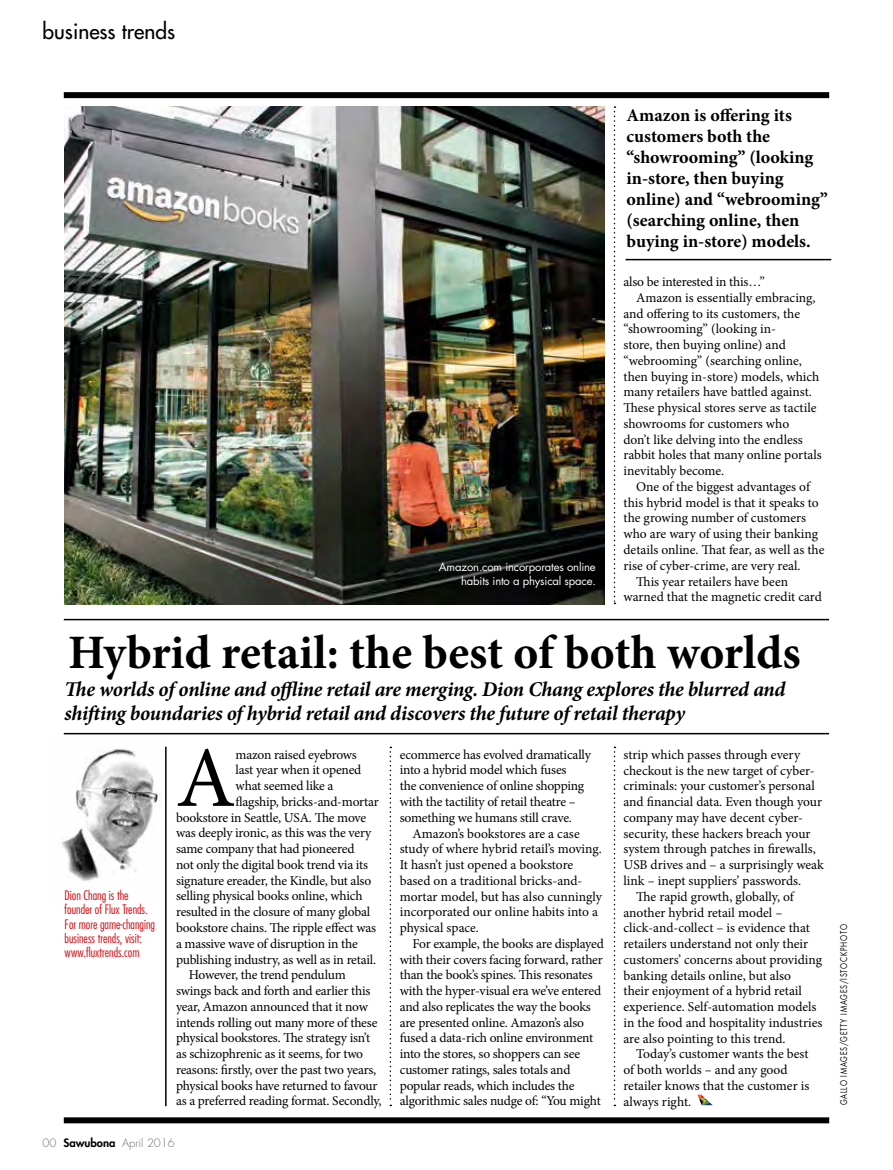
<style>
.page{position:relative;width:893px;height:1170px;background:#fff}
.page>*{position:absolute;margin:0;border:0;box-sizing:border-box;transform-origin:0 0}
.t1{font:86.25px "Minion Pro";color:#000}
.t2{font:700 48px "Minion Pro";color:#000}
.t3{font:italic 700 21px/24px "Minion Pro";letter-spacing:-.015em;color:#000}
.t4{font:500 21px "Futura Std";color:#000}
.t5{font:700 18px/21px "Minion Pro";color:#000}
.t6{font:13.5px/15.8px "Minion Pro";letter-spacing:-.01em;color:#000}
.t7{font:300 condensed 12.75px/14.2px "Futura Std";color:#d20910}
.t8{font:11.25px/14.2px "Futura Std";letter-spacing:-.015em;color:#fff;text-align:right}
.t9{font:300 11.25px "Futura Std";color:#6f6f6f}
.t10{font:9px "Futura Std";letter-spacing:.1em;color:#000;scale:.78 1}
.s1{font-weight:800;color:#000}
</style>
<div class="page">
<img style="left:61px;top:748px;width:100px;height:133px">
<img style="left:697px;top:1094px;width:16px;height:11px">
<div style="left:64px;top:1117px;width:765px;height:6px;background:#000"></div>
<div style="left:64px;top:92px;width:765px;height:6px;background:#000"></div>
<hr style="left:165px;top:746px;width:2px;height:360px;background:#000">
<svg style="left:390px;top:746px;width:1px;height:360px"></svg>
<svg style="left:614px;top:746px;width:1px;height:360px"></svg>
<svg style="left:614px;top:106px;width:1px;height:498px"></svg>
<hr style="left:626px;top:259px;width:205px;height:1px;background:#000">
<hr style="left:64px;top:732px;width:765px;height:2px;background:#000">
<hr style="left:64px;top:618px;width:765px;height:2px;background:#000">
<img style="left:65px;top:106px;width:540px;height:498px">
<h3 class="t4" style="left:43px;top:18px;width:134px">business trends</h3>
<p class="t8" style="left:439px;top:559px;width:158px">Amazon.com incorporates online habits into a physical space.</p>
<h3 class="t5" style="left:627px;top:104px;width:203px">Amazon is offering its customers both the “showrooming” (looking in-store, then buying online) and “webrooming” (searching online, then buying in-store) models.</h3>
<p class="t6" style="left:623px;top:274px;width:143px">also be interested in this…”</p>
<p class="t6" style="left:636px;top:289px;width:181px">Amazon is essentially embracing,</p>
<p class="t6" style="left:623px;top:305px;width:178px">and offering to its customers, the</p>
<p class="t6" style="left:623px;top:321px;width:154px">“showrooming” (looking in-</p>
<p class="t6" style="left:623px;top:337px;width:164px">store, then buying online) and</p>
<p class="t6" style="left:623px;top:352px;width:180px">“webrooming” (searching online,</p>
<p class="t6" style="left:623px;top:368px;width:197px">then buying in-store) models, which</p>
<p class="t6" style="left:623px;top:384px;width:190px">many retailers have battled against.</p>
<p class="t6" style="left:623px;top:400px;width:195px">These physical stores serve as tactile</p>
<p class="t6" style="left:623px;top:415px;width:167px">showrooms for customers who</p>
<p class="t6" style="left:623px;top:431px;width:181px">don’t like delving into the endless</p>
<p class="t6" style="left:623px;top:447px;width:200px">rabbit holes that many online portals</p>
<p class="t6" style="left:623px;top:463px;width:102px">inevitably become.</p>
<p class="t6" style="left:636px;top:479px;width:175px">One of the biggest advantages of</p>
<p class="t6" style="left:623px;top:494px;width:197px">this hybrid model is that it speaks to</p>
<p class="t6" style="left:623px;top:510px;width:184px">the growing number of customers</p>
<p class="t6" style="left:623px;top:526px;width:196px">who are wary of using their banking</p>
<p class="t6" style="left:623px;top:542px;width:203px">details online. That fear, as well as the</p>
<p class="t6" style="left:623px;top:557px;width:179px">rise of cyber-crime, are very real.</p>
<p class="t6" style="left:636px;top:573px;width:153px">This year retailers have been</p>
<p class="t6" style="left:623px;top:589px;width:200px">warned that the magnetic credit card</p>
<h2 class="t2" style="left:68px;top:619px;width:734px">Hybrid retail: the best of both worlds</h2>
<h3 class="t3" style="left:65px;top:676px;width:722px">The worlds of online and offline retail are merging. Dion Chang explores the blurred and shifting boundaries of hybrid retail and discovers the future of retail therapy</h3>
<p class="t7" style="left:65px;top:888px;width:92px">Dion Chang is the founder of Flux Trends.<br>For more game-changing business trends, visit: www.fluxtrends.com</p>
<h1 class="t1" style="left:176px;top:720px;width:61px">A</h1>
<p class="t6" style="left:236px;top:746px;width:123px">mazon raised eyebrows</p>
<p class="t6" style="left:236px;top:762px;width:127px">last year when it opened</p>
<p class="t6" style="left:236px;top:778px;width:99px">what seemed like a</p>
<p class="t6" style="left:236px;top:793px;width:145px">flagship, bricks-and-mortar</p>
<p class="t6" style="left:176px;top:809px;width:192px">bookstore in Seattle, USA. The move</p>
<p class="t6" style="left:176px;top:825px;width:197px">was deeply ironic, as this was the very</p>
<p class="t6" style="left:176px;top:841px;width:180px">same company that had pioneered</p>
<p class="t6" style="left:176px;top:856px;width:194px">not only the digital book trend via its</p>
<p class="t6" style="left:176px;top:872px;width:197px">signature ereader, the Kindle, but also</p>
<p class="t6" style="left:176px;top:888px;width:188px">selling physical books online, which</p>
<p class="t6" style="left:176px;top:904px;width:196px">resulted in the closure of many global</p>
<p class="t6" style="left:176px;top:919px;width:202px">bookstore chains. The ripple effect was</p>
<p class="t6" style="left:176px;top:935px;width:183px">a massive wave of disruption in the</p>
<p class="t6" style="left:176px;top:951px;width:202px">publishing industry, as well as in retail.</p>
<p class="t6" style="left:189px;top:967px;width:158px">However, the trend pendulum</p>
<p class="t6" style="left:176px;top:982px;width:196px">swings back and forth and earlier this</p>
<p class="t6" style="left:176px;top:998px;width:193px">year, Amazon announced that it now</p>
<p class="t6" style="left:176px;top:1014px;width:203px">intends rolling out many more of these</p>
<p class="t6" style="left:176px;top:1030px;width:196px">physical bookstores. The strategy isn’t</p>
<p class="t6" style="left:176px;top:1045px;width:189px">as schizophrenic as it seems, for two</p>
<p class="t6" style="left:176px;top:1061px;width:202px">reasons: firstly, over the past two years,</p>
<p class="t6" style="left:176px;top:1077px;width:203px">physical books have returned to favour</p>
<p class="t6" style="left:176px;top:1093px;width:207px">as a preferred reading format. Secondly,</p>
<p class="t9" style="left:43px;top:1136px;width:134px">00 <span class="s1">Sawubona</span> April 2016</p>
<p class="t6" style="left:400px;top:746px;width:193px">ecommerce has evolved dramatically into a hybrid model which fuses<br>the convenience of online shopping with the tactility of retail theatre – something we humans still crave.</p>
<p class="t6" style="left:400px;top:825px;width:204px;text-indent:13px">Amazon’s bookstores are a case study of where hybrid retail’s moving.<br>It hasn’t just opened a bookstore based on a traditional bricks-and&shy;mortar model, but has also cunningly incorporated our online habits into a physical space.</p>
<p class="t6" style="left:400px;top:935px;width:206px;text-indent:13px">For example, the books are displayed with their covers facing forward, rather than the book’s spines. This resonates with the hyper-visual era we’ve entered and also replicates the way the books are presented online. Amazon’s also fused a data-rich online environment into the stores, so shoppers can see customer ratings, sales totals and popular reads, which includes the algorithmic sales nudge of: “You might</p>
<p class="t6" style="left:623px;top:746px;width:178px">strip which passes through every</p>
<p class="t6" style="left:623px;top:762px;width:193px">checkout is the new target of cyber-</p>
<p class="t6" style="left:623px;top:778px;width:193px">criminals: your customer’s personal</p>
<p class="t6" style="left:623px;top:794px;width:200px">and financial data. Even though your</p>
<p class="t6" style="left:623px;top:809px;width:181px">company may have decent cyber-</p>
<p class="t6" style="left:623px;top:825px;width:189px">security, these hackers breach your</p>
<p class="t6" style="left:623px;top:841px;width:194px">system through patches in firewalls,</p>
<p class="t6" style="left:623px;top:857px;width:202px">USB drives and – a surprisingly weak</p>
<p class="t6" style="left:623px;top:872px;width:179px">link – inept suppliers’ passwords.</p>
<p class="t6" style="left:636px;top:888px;width:159px">The rapid growth, globally, of</p>
<p class="t6" style="left:623px;top:904px;width:160px">another hybrid retail model –</p>
<p class="t6" style="left:623px;top:920px;width:188px">click-and-collect – is evidence that</p>
<p class="t6" style="left:623px;top:935px;width:186px">retailers understand not only their</p>
<p class="t6" style="left:623px;top:951px;width:200px">customers’ concerns about providing</p>
<p class="t6" style="left:623px;top:967px;width:169px">banking details online, but also</p>
<p class="t6" style="left:623px;top:983px;width:180px">their enjoyment of a hybrid retail</p>
<p class="t6" style="left:623px;top:998px;width:195px">experience. Self-automation models</p>
<p class="t6" style="left:623px;top:1014px;width:200px">in the food and hospitality industries</p>
<p class="t6" style="left:623px;top:1030px;width:164px">are also pointing to this trend.</p>
<p class="t6" style="left:636px;top:1046px;width:174px">Today’s customer wants the best</p>
<p class="t6" style="left:623px;top:1061px;width:166px">of both worlds – and any good</p>
<p class="t6" style="left:623px;top:1077px;width:187px">retailer knows that the customer is</p>
<p class="t6" style="left:623px;top:1093px;width:69px">always right.</p>
<p class="t10" style="left:838px;top:1104px;width:233px;rotate:-90deg">GALLO IMAGES/GETTY IMAGES/ISTOCKPHOTO</p>
</div>
